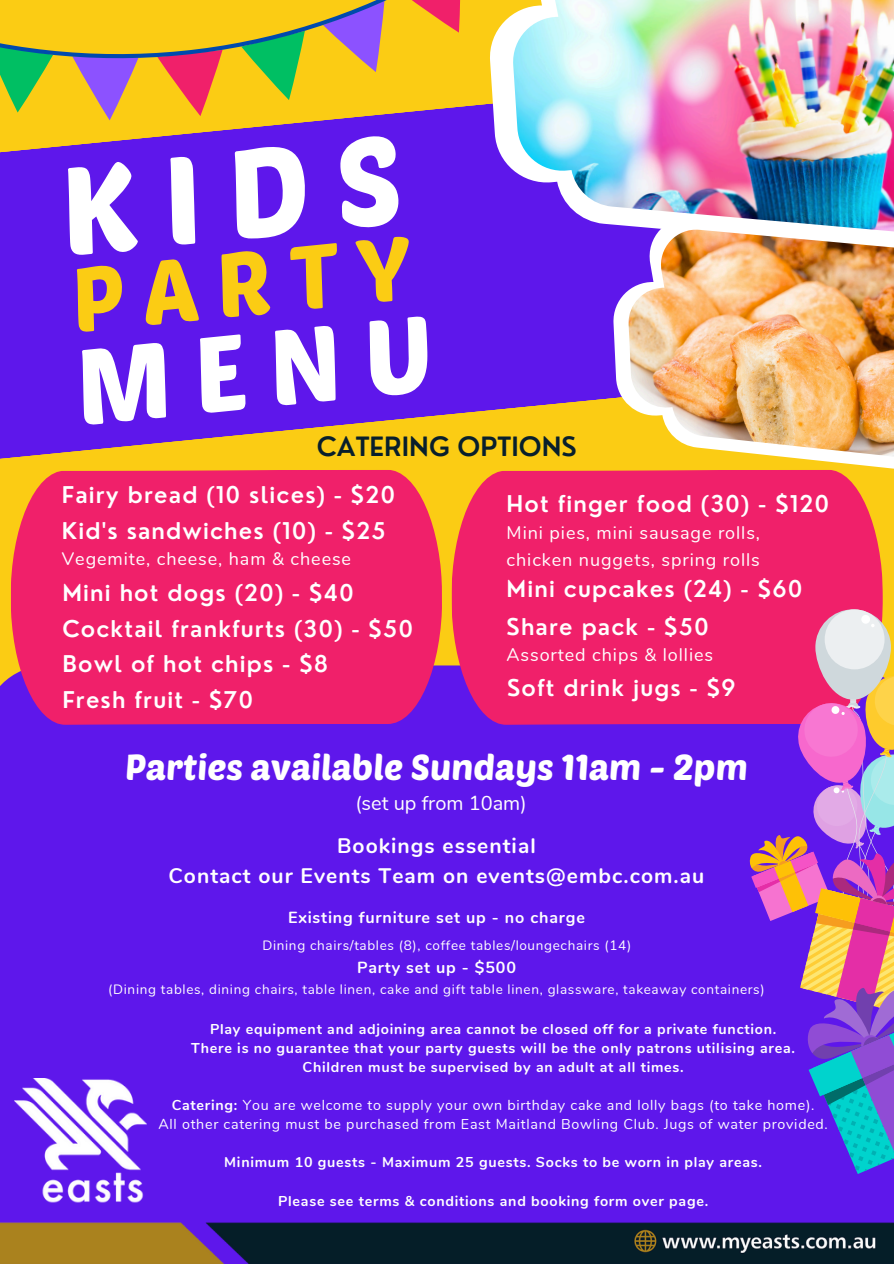
<style>
.page{position:relative;width:894px;height:1264px;background:#fff}
.page>*{position:absolute;margin:0;border:0;box-sizing:border-box;transform-origin:0 0}
.t1{font:123.3px "Poetsen One";color:#fff}
.t2{font:105.75px "Poetsen One";color:#fff}
.t3{font:89.1px "Poetsen One";color:#fbcc14}
.t4{font:35.7px "Poetsen One";color:#fff}
.t5{font:600 25.95px "Nourd";color:#081f2c}
.t6{font:600 22.5px/35.7px "Nourd";letter-spacing:.05em;color:#fff}
.t7{font:700 21px/29.2px "Nunito";letter-spacing:.05em;color:#fff;text-align:center}
.t8{font:19.95px "Nunito";color:#fff}
.t9{font:18px "Nunito";letter-spacing:.05em;color:#fff}
.t10{font:700 16.05px "Nunito";letter-spacing:.05em;color:#fff}
.t11{font:700 14.25px "Nunito";letter-spacing:.05em;color:#fff}
.t12{font:14.25px "Nunito";letter-spacing:.05em;color:#fff}
.t13{font:13.5px "Nunito";letter-spacing:.05em;color:#fff}
.s1{font-weight:700}
</style>
<div class="page">
<svg style="left:0;top:61px;width:612px;height:402px;background:#7330cd"></svg>
<svg style="left:612px;top:257px;width:281px;height:219px;fill:#fbcc14"></svg>
<svg style="left:488px;top:0;width:140px;height:257px;fill:#5e17eb"></svg>
<img style="left:511px;top:0;width:382px;height:236px">
<img style="left:628px;top:229px;width:265px;height:233px">
<div style="left:0;top:665px;width:893px;height:598px;background:#5e17eb"></div>
<svg style="left:10px;top:469px;width:432px;height:256px;background:#ed2a67"></svg>
<img style="left:0;top:1222px;width:893px;height:41px">
<div style="left:451px;top:469px;width:431px;height:256px;background:#f0206a"></div>
<img style="left:14px;top:1078px;width:132px;height:125px">
<svg style="left:0;top:0;width:481px;height:120px;background:#d6b237"></svg>
<div style="left:815px;top:609px;width:75px;height:90px;background:#cfd8dc;border-radius:38px"></div>
<div style="left:824px;top:609px;width:60px;height:60px;background:#eceff1;border-radius:50%"></div>
<div style="left:861px;top:615px;width:8px;height:8px;background:#fff;border-radius:50%"></div>
<svg style="left:749px;top:672px;width:144px;height:501px"></svg>
<h2 class="t1" style="left:52px;top:134px;width:344px;rotate:-6deg">KIDS</h2>
<h5 class="t3" style="left:66px;top:245px;width:342px;rotate:-6deg">PARTY</h5>
<p class="t2" style="left:69px;top:321px;width:360px;rotate:-6deg">MENU</p>
<p class="t5" style="left:317px;top:430px;width:261px">CATERING OPTIONS</p>
<h6 class="t6" style="left:62px;top:477px;width:335px">Fairy bread (10 slices) - $20<br>Kid's sandwiches (10) - $25</h6>
<h6 class="t9" style="left:62px;top:547px;width:290px">Vegemite, cheese, ham &amp; cheese</h6>
<p class="t6" style="left:62px;top:575px;width:352px">Mini hot dogs (20) - $40<br>Cocktail frankfurts (30) - $50<br>Bowl of hot chips - $8<br>Fresh fruit - $70</p>
<p class="t6" style="left:506px;top:485px;width:324px">Hot finger food (30) - $120</p>
<p class="t9" style="left:506px;top:520px;width:255px">Mini pies, mini sausage rolls,</p>
<h6 class="t9" style="left:506px;top:547px;width:255px">chicken nuggets, spring rolls</h6>
<p class="t6" style="left:506px;top:570px;width:297px;line-height:37.2px">Mini cupcakes (24) - $60<br>Share pack - $50</p>
<p class="t9" style="left:506px;top:643px;width:208px">Assorted chips &amp; lollies</p>
<p class="t6" style="left:507px;top:669px;width:230px">Soft drink jugs - $9</p>
<h6 class="t4" style="left:125px;top:744px;width:624px">Parties available Sundays 11am - 2pm</h6>
<h6 class="t8" style="left:355px;top:789px;width:173px">(set up from 10am)</h6>
<p class="t7" style="left:168px;top:831px;width:537px">Bookings essential<br>Contact our Events Team on events@embc.com.au</p>
<p class="t10" style="left:288px;top:907px;width:298px">Existing furniture set up - no charge</p>
<p class="t10" style="left:357px;top:956px;width:160px">Party set up - $500</p>
<p class="t13" style="left:108px;top:980px;width:657px">(Dining tables, dining chairs, table linen, cake and gift table linen, glassware, takeaway containers)</p>
<p class="t13" style="left:262px;top:936px;width:370px">Dining chairs/tables (8), coffee tables/loungechairs (14)</p>
<h4 class="t11" style="left:210px;top:1019px;width:567px">Play equipment and adjoining area cannot be closed off for a private function.</h4>
<p class="t11" style="left:191px;top:1038px;width:605px">There is no guarantee that your party guests will be the only patrons utilising area.</p>
<h6 class="t11" style="left:302px;top:1057px;width:382px">Children must be supervised by an adult at all times.</h6>
<p class="t12" style="left:172px;top:1095px;width:644px"><span class="s1">Catering:</span> You are welcome to supply your own birthday cake and lolly bags (to take home).</p>
<p class="t12" style="left:158px;top:1114px;width:670px">All other catering must be purchased from East Maitland Bowling Club. Jugs of water provided.</p>
<p class="t11" style="left:224px;top:1152px;width:539px">Minimum 10 guests - Maximum 25 guests. Socks to be worn in play areas.</p>
<p class="t11" style="left:278px;top:1191px;width:431px">Please see terms &amp; conditions and booking form over page.</p>
</div>
